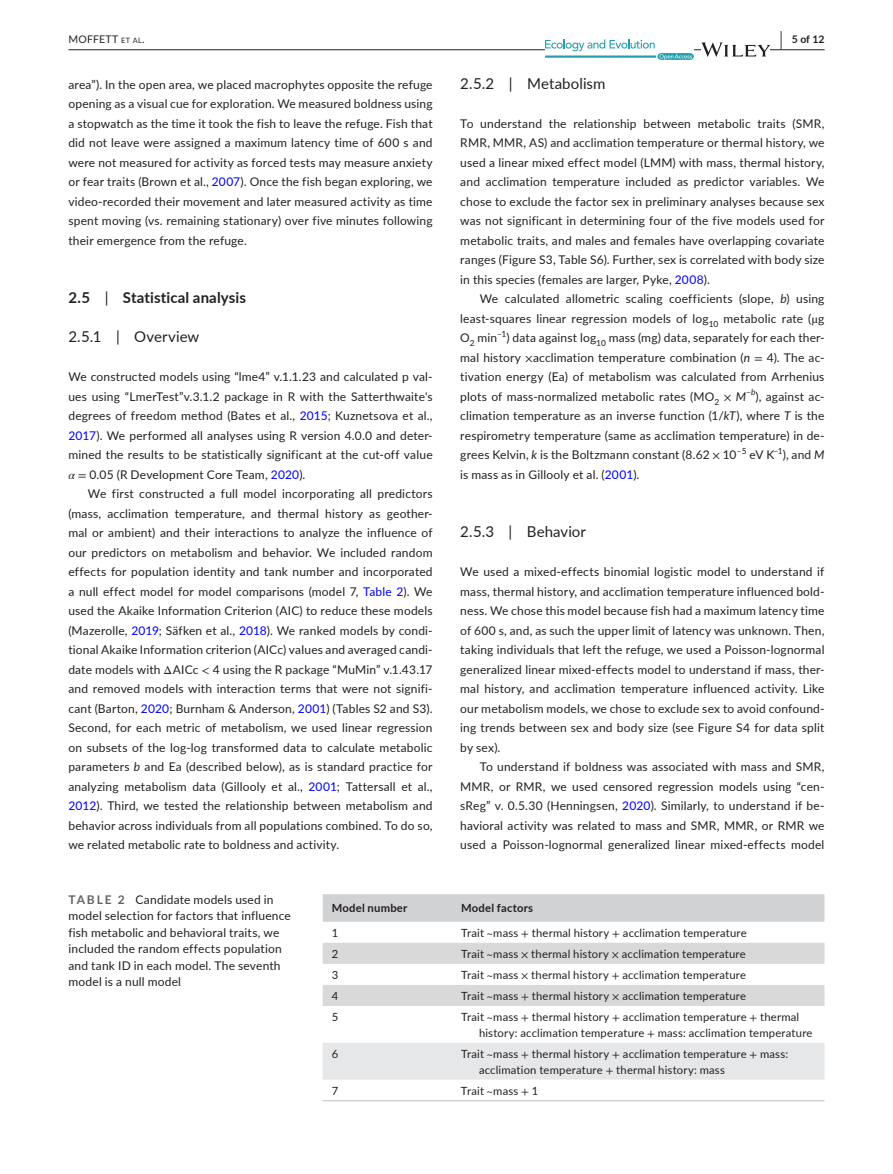
<style>
.page{position:relative;width:893px;height:1174px;background:#fff}
.page>*{position:absolute;margin:0;border:0;box-sizing:border-box;transform-origin:0 0}
.t1{font:15px "Lato";letter-spacing:.005em;color:#231f20}
.t2{font:700 15px "Lato";letter-spacing:.005em;color:#231f20}
.t3{font:12px/19.5px "Lato";letter-spacing:.015em;color:#231f20;text-align:justify}
.t4{font:11.25px/15.8px "Lato";letter-spacing:.015em;color:#231f20}
.t5{font:700 11.25px "Lato";letter-spacing:.02em;color:#231f20}
.t6{font:10.5px "Lato";letter-spacing:.02em;color:#231f20}
.t7{font:700 10.5px "Lato";color:#231f20}
.t8{font:8.4px "Lato";color:#231f20}
.s1{font-size:7.35px}
.s2{font-size:19.5px}
.s3{color:#00f}
.s4{font-style:italic}
.s5{font-family:"STIX"}
.s6{font-weight:400}
.s7{font-family:"STIX";font-style:italic}
.s8{font-weight:700;color:#636366}
</style>
<div class="page">
<hr style="left:68px;top:49px;width:756px;height:1px;background:#231f20">
<svg style="left:545px;top:39px;width:149px;height:21px"></svg>
<svg style="left:701px;top:42px;width:69px;height:15px"></svg>
<div style="left:323px;top:894px;width:501px;height:27px;background:#d1d2d4"></div>
<svg style="left:323px;top:943px;width:501px;height:63px"></svg>
<div style="left:323px;top:1043px;width:501px;height:36px;background:#e6e7e9"></div>
<hr style="left:323px;top:1100px;width:129px;height:1px;background:#d1d2d4">
<hr style="left:452px;top:1100px;width:372px;height:1px;background:#d1d2d4">
<p class="t6" style="left:68px;top:31px;width:78px">MOFFETT <span class="s1">et al</span>.</p>
<p class="t7" style="left:780px;top:31px;width:46px"><span class="s2">|</span> 5 of 12</p>
<p class="t3" style="left:68px;top:74px;width:366px">area”). In the open area, we placed macrophytes opposite the refuge opening as a visual cue for exploration. We measured boldness using a stopwatch as the time it took the fish to leave the refuge. Fish that did not leave were assigned a maximum latency time of 600 s and were not measured for activity as forced tests may measure anxiety or fear traits (Brown et al., <span class="s3">2007</span>). Once the fish began exploring, we video-recorded their movement and later measured activity as time spent moving (vs. remaining stationary) over five minutes following their emergence from the refuge.</p>
<p class="t1" style="left:460px;top:72px;width:147px">2.5.2 | Metabolism</p>
<p class="t3" style="left:460px;top:113px;width:366px">To understand the relationship between metabolic traits (SMR, RMR, MMR, AS) and acclimation temperature or thermal history, we used a linear mixed effect model (LMM) with mass, thermal history, and acclimation temperature included as predictor variables. We chose to exclude the factor sex in preliminary analyses because sex was not significant in determining four of the five models used for metabolic traits, and males and females have overlapping covariate ranges (Figure S3, Table S6). Further, sex is correlated with body size in this species (females are larger, Pyke, <span class="s3">2008</span>).</p>
<p class="t3" style="left:460px;top:288px;width:366px;text-indent:20px">We calculated allometric scaling coefficients (slope, <span class="s4">b</span>) using least-squares linear regression models of log<sub>10</sub> metabolic rate (<span class="s5">µ</span>g O<sub>2</sub> min</p>
<p class="t2" style="left:68px;top:287px;width:179px">2.5 <span class="s6">|</span> Statistical analysis</p>
<p class="t1" style="left:68px;top:326px;width:132px">2.5.1 | Overview</p>
<p class="t3" style="left:68px;top:366px;width:366px">We constructed models using “lme4” v.1.1.23 and calculated p val&shy;ues using “LmerTest”v.3.1.2 package in R with the Satterthwaite's degrees of freedom method (Bates et al., <span class="s3">2015</span>; Kuznetsova et al., <span class="s3">2017</span>). We performed all analyses using R version 4.0.0 and deter&shy;mined the results to be statistically significant at the cut-off value <span class="s7">α</span> <span class="s5">=</span> 0.05 (R Development Core Team, <span class="s3">2020</span>).</p>
<p class="t3" style="left:68px;top:483px;width:366px;text-indent:20px">We first constructed a full model incorporating all predictors (mass, acclimation temperature, and thermal history as geother&shy;mal or ambient) and their interactions to analyze the influence of our predictors on metabolism and behavior. We included random effects for population identity and tank number and incorporated a null effect model for model comparisons (model 7, <span class="s3">Table 2</span>). We used the Akaike Information Criterion (AIC) to reduce these models (Mazerolle, <span class="s3">2019</span>; Säfken et al., <span class="s3">2018</span>). We ranked models by condi&shy;tional Akaike Information criterion (AICc) values and averaged candi&shy;date models with <span class="s5">Δ</span>AICc <span class="s5">&lt;</span> 4 using the R package “MuMin” v.1.43.17 and removed models with interaction terms that were not signifi&shy;cant (Barton, <span class="s3">2020</span>; Burnham &amp; Anderson, <span class="s3">2001</span>) (Tables S2 and S3).<br>Second, for each metric of metabolism, we used linear regression on subsets of the log-log transformed data to calculate metabolic parameters <span class="s4">b</span> and Ea (described below), as is standard practice for analyzing metabolism data (Gillooly et al., <span class="s3">2001</span>; Tattersall et al., <span class="s3">2012</span>). Third, we tested the relationship between metabolism and behavior across individuals from all populations combined. To do so, we related metabolic rate to boldness and activity.</p>
<p class="t8" style="left:497px;top:328px;width:11px">−1</p>
<p class="t3" style="left:460px;top:327px;width:366px;text-indent:46px">) data against log<sub>10</sub> mass (mg) data, separately for each ther&shy;mal history <span class="s5">×</span>acclimation temperature combination (<span class="s4">n</span> <span class="s5">=</span> 4). The ac&shy;tivation energy (Ea) of metabolism was calculated from Arrhenius plots of mass-normalized metabolic rates (MO<sub>2</sub> <span class="s5">×</span> <span class="s4">M</span></p>
<p class="t8" style="left:746px;top:386px;width:11px">−<span class="s4">b</span></p>
<p class="t3" style="left:460px;top:386px;width:366px;text-indent:295px">), against ac&shy;climation temperature as an inverse function (1/<span class="s4">kT</span>), where <span class="s4">T</span> is the respirometry temperature (same as acclimation temperature) in de&shy;grees Kelvin, <span class="s4">k</span> is the Boltzmann constant (8.62 <span class="s5">×</span> 10</p>
<p class="t8" style="left:737px;top:445px;width:11px">−5</p>
<p class="t3" style="left:749px;top:444px;width:26px">eV K</p>
<p class="t8" style="left:773px;top:445px;width:11px">−1</p>
<p class="t3" style="left:783px;top:444px;width:43px">), and <span class="s4">M</span></p>
<p class="t3" style="left:460px;top:464px;width:181px">is mass as in Gillooly et al. (<span class="s3">2001</span>).</p>
<p class="t1" style="left:460px;top:521px;width:127px">2.5.3 | Behavior</p>
<p class="t3" style="left:460px;top:561px;width:366px">We used a mixed-effects binomial logistic model to understand if mass, thermal history, and acclimation temperature influenced bold&shy;ness. We chose this model because fish had a maximum latency time of 600 s, and, as such the upper limit of latency was unknown. Then, taking individuals that left the refuge, we used a Poisson-lognormal generalized linear mixed-effects model to understand if mass, ther&shy;mal history, and acclimation temperature influenced activity. Like our metabolism models, we chose to exclude sex to avoid confound&shy;ing trends between sex and body size (see Figure S4 for data split by sex).</p>
<p class="t3" style="left:460px;top:756px;width:366px;text-indent:20px">To understand if boldness was associated with mass and SMR, MMR, or RMR, we used censored regression models using “cen&shy;sReg” v. 0.5.30 (Henningsen, <span class="s3">2020</span>). Similarly, to understand if be&shy;havioral activity was related to mass and SMR, MMR, or RMR we used a Poisson-lognormal generalized linear mixed-effects model</p>
<p class="t3" style="left:68px;top:890px;width:224px;line-height:16.5px;text-align:left"><span class="s8">TABLE 2</span> Candidate models used in model selection for factors that influence fish metabolic and behavioral traits, we included the random effects population and tank ID in each model. The seventh model is a null model</p>
<p class="t5" style="left:332px;top:900px;width:77px">Model number</p>
<p class="t5" style="left:461px;top:900px;width:74px">Model factors</p>
<p class="t4" style="left:332px;top:924px;width:8px">1</p>
<p class="t4" style="left:461px;top:924px;width:287px">Trait <span class="s5">~</span>mass <span class="s5">+</span> thermal history <span class="s5">+</span> acclimation temperature</p>
<p class="t4" style="left:332px;top:945px;width:8px">2</p>
<p class="t4" style="left:461px;top:945px;width:286px">Trait <span class="s5">~</span>mass <span class="s5">×</span> thermal history <span class="s5">×</span> acclimation temperature</p>
<p class="t4" style="left:332px;top:966px;width:8px">3</p>
<p class="t4" style="left:461px;top:966px;width:287px">Trait <span class="s5">~</span>mass <span class="s5">×</span> thermal history <span class="s5">+</span> acclimation temperature</p>
<p class="t4" style="left:332px;top:987px;width:8px">4</p>
<p class="t4" style="left:461px;top:987px;width:287px">Trait <span class="s5">~</span>mass <span class="s5">+</span> thermal history <span class="s5">×</span> acclimation temperature</p>
<p class="t4" style="left:332px;top:1008px;width:8px">5</p>
<p class="t4" style="left:479px;top:1008px;width:335px;text-indent:-18px">Trait <span class="s5">~</span>mass <span class="s5">+</span> thermal history <span class="s5">+</span> acclimation temperature <span class="s5">+</span> thermal history: acclimation temperature <span class="s5">+</span> mass: acclimation temperature</p>
<p class="t4" style="left:332px;top:1045px;width:8px">6</p>
<p class="t4" style="left:479px;top:1045px;width:311px;text-indent:-18px">Trait <span class="s5">~</span>mass <span class="s5">+</span> thermal history <span class="s5">+</span> acclimation temperature <span class="s5">+</span> mass: acclimation temperature <span class="s5">+</span> thermal history: mass</p>
<p class="t4" style="left:332px;top:1082px;width:8px">7</p>
<p class="t4" style="left:461px;top:1082px;width:79px">Trait <span class="s5">~</span>mass <span class="s5">+</span> 1</p>
</div>
